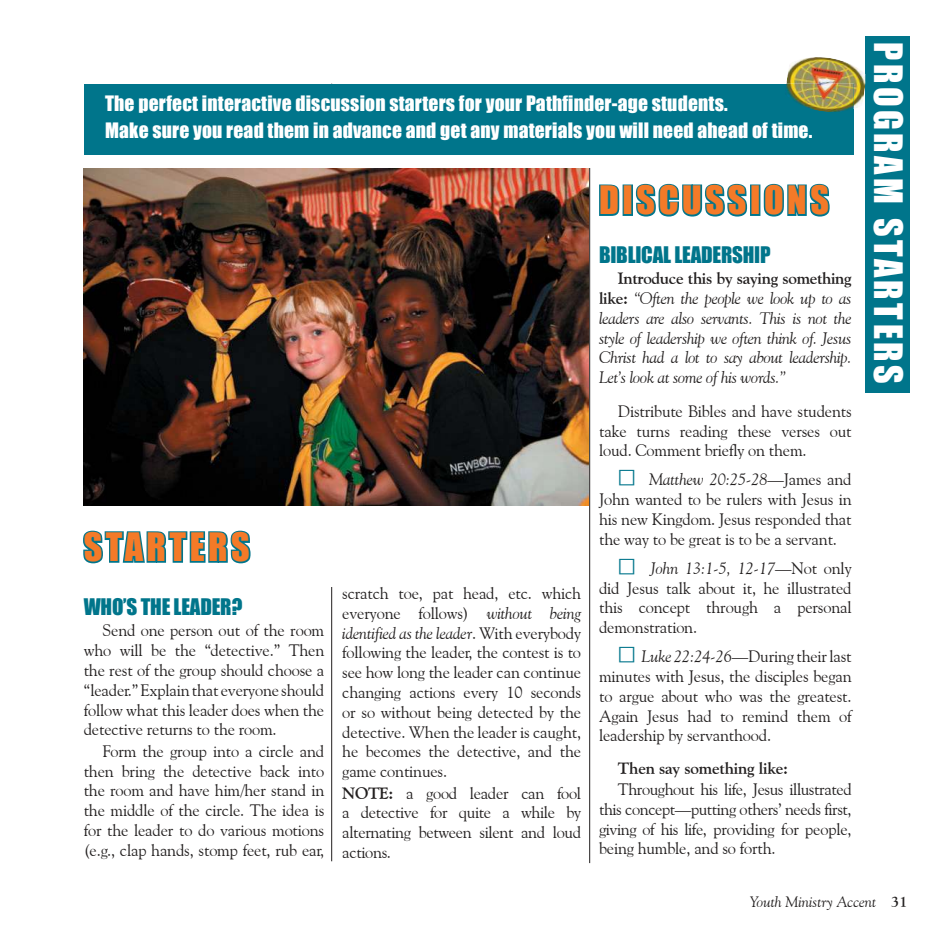
<style>
.page{position:relative;width:945px;height:945px;background:#fff}
.page>*{position:absolute;margin:0;border:0;box-sizing:border-box;transform-origin:0 0}
.t1{font:36px "Impact";letter-spacing:.1em;color:#f47a28}
.t2{font:36px "Impact";letter-spacing:.1em;color:#fff}
.t3{font:21px "Impact";letter-spacing:-.01em;color:#00758b}
.t4{font:19.5px/27px "Impact";letter-spacing:.01em;color:#fff}
.t5{font:16.5px/19.8px "Goudy Old Style BT";letter-spacing:-.01em;color:#221f1f;text-align:justify}
.t6{font:italic 16.5px/19.8px "Goudy Old Style BT";letter-spacing:-.02em;color:#221f1f;text-align:justify}
.t7{font:700 16.5px "Goudy Old Style BT";letter-spacing:-.01em;color:#221f1f}
.t8{font:italic 15px "Goudy Old Style BT";color:#221f1f}
.s1{font-style:italic}
.s2{font-weight:700}
.s3{font-weight:700;font-style:normal}
</style>
<div class="page">
<hr style="left:331px;top:84px;width:1px;height:777px;background:#221f1f">
<div style="left:865px;top:36px;width:45px;height:357px;background:#00758b"></div>
<hr style="left:589px;top:85px;width:1px;height:778px;background:#221f1f">
<div style="left:83px;top:100px;width:506px;height:486px;background:#fff"></div>
<img style="left:83px;top:169px;width:506px;height:337px">
<div style="left:84px;top:109px;width:769px;height:59px;background:#fff"></div>
<div style="left:84px;top:84px;width:769px;height:70px;background:#00758b"></div>
<svg style="left:83px;top:530px;width:168px;height:34px"></svg>
<svg style="left:599px;top:184px;width:21px;height:32px"></svg>
<div style="left:623px;top:185px;width:10px;height:31px;border:3px solid #00758b"></div>
<svg style="left:635px;top:183px;width:113px;height:34px"></svg>
<div style="left:750px;top:185px;width:10px;height:31px;border:3px solid #00758b"></div>
<svg style="left:763px;top:183px;width:67px;height:34px"></svg>
<img style="left:789px;top:57px;width:76px;height:52px">
<img style="left:786px;top:84px;width:67px;height:28px">
<p class="t4" style="left:105px;top:90px;width:709px">The perfect interactive discussion starters for your Pathfinder-age students.<br>Make sure you read them in advance and get any materials you will need ahead of time.</p>
<h1 class="t1" style="left:84px;top:519px;width:168px">STARTERS</h1>
<p class="t3" style="left:84px;top:590px;width:160px">WHO’S THE LEADER?</p>
<p class="t5" style="left:84px;top:620px;width:242px;text-indent:19px">Send one person out of the room who will be the “detective.” Then the rest of the group should choose a “leader.” Explain that everyone should follow what this leader does when the detective returns to the room.</p>
<p class="t5" style="left:84px;top:741px;width:242px;text-indent:19px">Form the group into a circle and then bring the detective back into the room and have him/her stand in the middle of the circle. The idea is for the leader to do various motions (e.g., clap hands, stomp feet, rub ear,</p>
<p class="t5" style="left:342px;top:583px;width:240px">scratch toe, pat head, etc. which everyone follows) <span class="s1">without being identified as the leader</span>. With everybody following the leader, the contest is to see how long the leader can continue changing actions every 10 seconds or so without being detected by the detective. When the leader is caught, he becomes the detective, and the game continues.</p>
<p class="t5" style="left:342px;top:783px;width:240px"><span class="s2">NOTE:</span> a good leader can fool a detective for quite a while by alternating between silent and loud actions.</p>
<h1 class="t1" style="left:599px;top:172px;width:231px">DISCUSSIONS</h1>
<p class="t3" style="left:599px;top:238px;width:173px">BIBLICAL LEADERSHIP</p>
<p class="t6" style="left:599px;top:268px;width:254px;text-indent:19px"><span class="s3">Introduce this by saying something like:</span> “Often the people we look up to as leaders are also servants. This is not the style of leadership we often think of. Jesus Christ had a lot to say about leadership.<br>Let’s look at some of his words.”</p>
<p class="t5" style="left:599px;top:401px;width:254px;text-indent:19px">Distribute Bibles and have students take turns reading these verses out loud. Comment briefly on them.</p>
<p class="t5" style="left:599px;top:469px;width:254px;text-indent:50px"><span class="s1">Matthew 20:25-28</span>—James and John wanted to be rulers with Jesus in his new Kingdom. Jesus responded that the way to be great is to be a servant.</p>
<p class="t5" style="left:599px;top:558px;width:254px;text-indent:52px"><span class="s1">John 13:1-5, 12-17</span>—Not only did Jesus talk about it, he illustrated this concept through a personal demonstration.</p>
<p class="t5" style="left:599px;top:646px;width:254px;text-indent:43px"><span class="s1">Luke 22:24-26</span>—During their last minutes with Jesus, the disciples began to argue about who was the greatest.<br>Again Jesus had to remind them of leadership by servanthood.</p>
<p class="t7" style="left:618px;top:758px;width:172px">Then say something like:</p>
<p class="t5" style="left:599px;top:779px;width:254px;text-indent:19px">Throughout his life, Jesus illustrated this concept—putting others’ needs first, giving of his life, providing for people, being humble, and so forth.</p>
<h1 class="t2" style="left:916px;top:42px;width:343px;rotate:90deg">PROGRAM STARTERS</h1>
<p class="t8" style="left:750px;top:892px;width:159px">Youth Ministry Accent <span class="s3">31</span></p>
</div>
